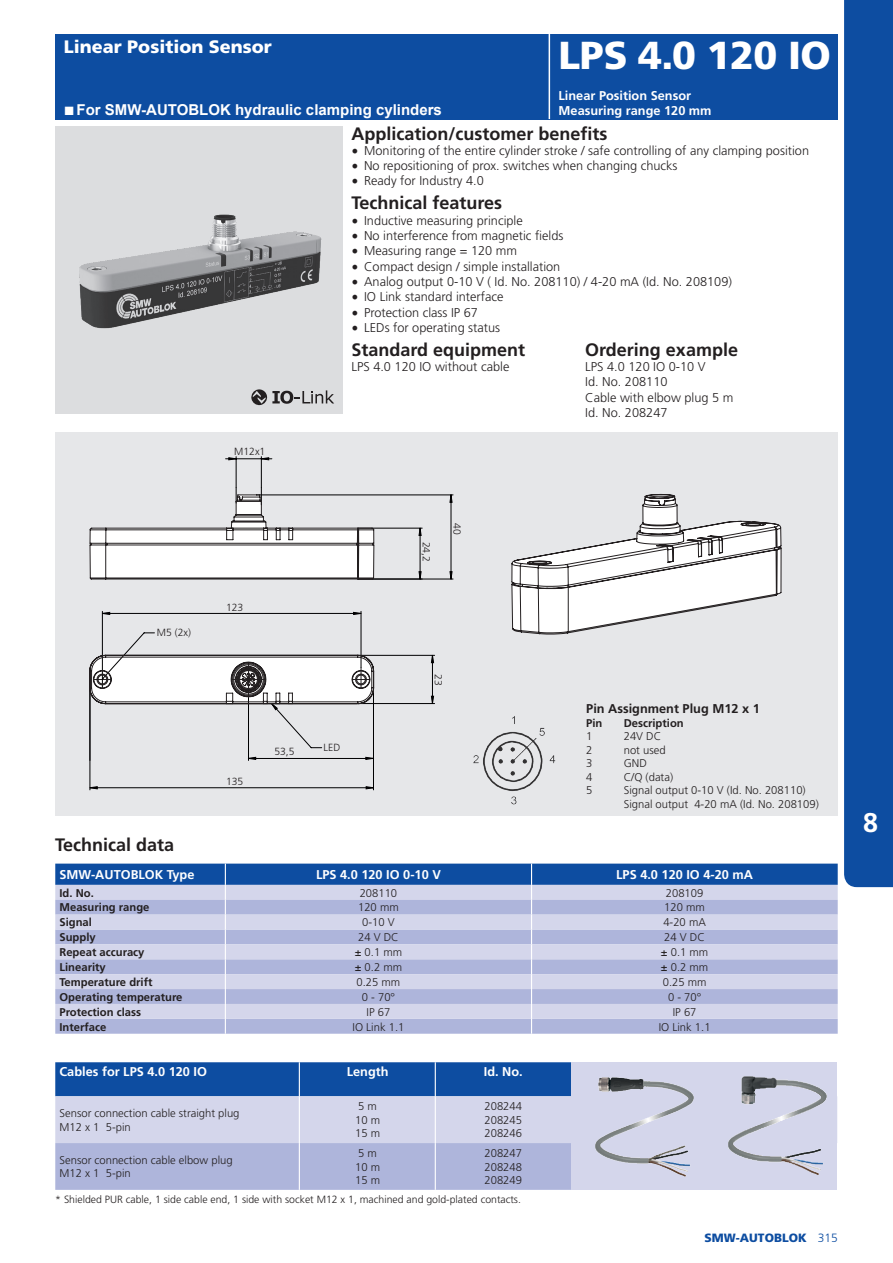
<style>
.page{position:relative;width:893px;height:1263px;background:#fff}
.page>*{position:absolute;margin:0;border:0;box-sizing:border-box;transform-origin:0 0}
.t1{font:900 39px "Frutiger";letter-spacing:-.015em;color:#fff}
.t2{font:700 27px "Frutiger";color:#fff}
.t3{font:700 18px "Frutiger";color:#231f20}
.t4{font:900 18px "Frutiger";color:#fff}
.t5{font:700 15px "Arial";color:#fff}
.t6{font:300 12.75px/15.3px "Frutiger";color:#231f20}
.t7{font:700 12.75px/15.3px "Frutiger";color:#fff}
.t8{font:700 12.75px "Frutiger";color:#231f20}
.t9{font:900 12px "Frutiger";color:#0d4da1}
.t10{font:300 11.25px/13.5px "Frutiger";color:#231f20}
.t11{font:700 11.25px/14.9px "Frutiger";color:#231f20}
.t12{font:300 10.5px "Frutiger";color:#231f20}
.t13{font:300 10.35px "Frutiger";color:#231f20}
.s1{font-size:18px}
.s2{font-family:"Minion Pro";font-weight:400;font-size:18px}
.s3{font-weight:400}
.s4{font-weight:300}
</style>
<div class="page">
<div style="left:55px;top:34px;width:783px;height:85px;background:#0d4da1"></div>
<hr style="left:549px;top:34px;width:1px;height:85px;background:#fff">
<svg style="left:55px;top:864px;width:783px;height:170px;background:#abb7db"></svg>
<svg style="left:55px;top:1062px;width:782px;height:128px;background:#98aad4"></svg>
<div style="left:571px;top:1143px;width:266px;height:47px;background:#d4d6eb"></div>
<hr style="left:299px;top:1062px;width:1px;height:34px;background:#fff">
<hr style="left:435px;top:1062px;width:1px;height:34px;background:#fff">
<hr style="left:299px;top:1096px;width:1px;height:47px;background:#fff">
<hr style="left:435px;top:1096px;width:1px;height:47px;background:#fff">
<hr style="left:299px;top:1143px;width:1px;height:47px;background:#fff">
<hr style="left:435px;top:1143px;width:1px;height:47px;background:#fff">
<div style="left:55px;top:126px;width:287px;height:287px;background:#dcdddf"></div>
<img style="left:79px;top:214px;width:243px;height:115px">
<div style="left:55px;top:432px;width:783px;height:384px;background:#e6e7e9"></div>
<img style="left:473px;top:716px;width:83px;height:89px">
<img style="left:593px;top:1071px;width:102px;height:106px">
<img style="left:727px;top:1070px;width:102px;height:105px">
<svg style="left:302px;top:391px;width:8px;height:12px"></svg>
<svg style="left:251px;top:389px;width:49px;height:17px"></svg>
<svg style="left:311px;top:390px;width:23px;height:13px"></svg>
<hr style="left:236px;top:457px;width:1px;height:31px;background:#000001">
<hr style="left:261px;top:457px;width:1px;height:31px;background:#000001">
<hr style="left:358px;top:528px;width:64px;height:1px;background:#000001">
<hr style="left:256px;top:495px;width:197px;height:1px;background:#000001">
<hr style="left:358px;top:579px;width:95px;height:1px;background:#000001">
<svg style="left:226px;top:457px;width:46px;height:3px"></svg>
<svg style="left:419px;top:528px;width:3px;height:51px"></svg>
<svg style="left:450px;top:494px;width:2px;height:85px"></svg>
<svg style="left:90px;top:488px;width:284px;height:91px"></svg>
<svg style="left:511px;top:494px;width:271px;height:141px"></svg>
<hr style="left:358px;top:655px;width:77px;height:1px;background:#000001">
<hr style="left:357px;top:703px;width:78px;height:1px;background:#000001">
<hr style="left:248px;top:758px;width:126px;height:1px;background:#000001">
<hr style="left:248px;top:697px;width:1px;height:63px;background:#000001">
<hr style="left:90px;top:787px;width:283px;height:1px;background:#000001">
<hr style="left:373px;top:688px;width:1px;height:102px;background:#000001">
<hr style="left:90px;top:688px;width:1px;height:102px;background:#000001">
<hr style="left:102px;top:613px;width:259px;height:1px;background:#000001">
<hr style="left:361px;top:611px;width:1px;height:56px;background:#000001">
<hr style="left:102px;top:611px;width:1px;height:77px;background:#000001">
<svg style="left:431px;top:655px;width:3px;height:49px"></svg>
<svg style="left:365px;top:757px;width:8px;height:3px"></svg>
<svg style="left:249px;top:757px;width:7px;height:3px"></svg>
<svg style="left:366px;top:786px;width:7px;height:3px"></svg>
<svg style="left:89px;top:786px;width:9px;height:3px"></svg>
<svg style="left:353px;top:612px;width:8px;height:3px"></svg>
<svg style="left:102px;top:612px;width:8px;height:3px"></svg>
<svg style="left:89px;top:632px;width:285px;height:116px"></svg>
<div style="left:844px;top:0;width:49px;height:887px;background:#0d4da1"></div>
<h3 class="t4" style="left:64px;top:35px;width:210px">Linear Position Sensor</h3>
<p class="t5" style="left:64px;top:100px;width:380px"><span class="s1">■</span> For SMW-AUTOBLOK hydraulic clamping cylinders</p>
<h1 class="t1" style="left:559px;top:32px;width:274px">LPS 4.0 120 IO</h1>
<p class="t7" style="left:559px;top:87px;width:155px">Linear Position Sensor<br>Measuring range 120 mm</p>
<p class="t13" style="left:157px;top:626px;width:36px">M5 (2x)</p>
<p class="t13" style="left:234px;top:446px;width:33px">M12x1</p>
<p class="t13" style="left:226px;top:602px;width:19px">123</p>
<p class="t13" style="left:226px;top:776px;width:19px">135</p>
<p class="t13" style="left:274px;top:746px;width:22px">53,5</p>
<h3 class="t3" style="left:351px;top:123px;width:258px">Application/customer benefits</h3>
<p class="t6" style="left:351px;top:143px;width:459px"><span class="s2">•</span> Monitoring of the entire cylinder stroke / safe controlling of any clamping position</p>
<p class="t6" style="left:351px;top:158px;width:328px"><span class="s2">•</span> No repositioning of prox. switches when changing chucks</p>
<p class="t6" style="left:351px;top:174px;width:134px"><span class="s2">•</span> Ready for Industry 4.0</p>
<h3 class="t3" style="left:351px;top:193px;width:152px">Technical features</h3>
<p class="t6" style="left:351px;top:213px;width:173px"><span class="s2">•</span> Inductive measuring principle</p>
<p class="t6" style="left:351px;top:228px;width:214px"><span class="s2">•</span> No interference from magnetic fields</p>
<p class="t6" style="left:351px;top:243px;width:167px"><span class="s2">•</span> Measuring range = 120 mm</p>
<p class="t6" style="left:351px;top:259px;width:210px"><span class="s2">•</span> Compact design / simple installation</p>
<p class="t6" style="left:351px;top:274px;width:382px"><span class="s2">•</span> Analog output 0-10 V ( Id. No. 208110) / 4-20 mA (Id. No. 208109)</p>
<p class="t6" style="left:351px;top:289px;width:154px"><span class="s2">•</span> IO Link standard interface</p>
<p class="t6" style="left:351px;top:305px;width:128px"><span class="s2">•</span> Protection class IP 67</p>
<p class="t6" style="left:351px;top:320px;width:150px"><span class="s2">•</span> LEDs for operating status</p>
<h3 class="t3" style="left:351px;top:339px;width:175px">Standard equipment</h3>
<h3 class="t3" style="left:585px;top:339px;width:154px">Ordering example</h3>
<p class="t6" style="left:351px;top:359px;width:159px">LPS 4.0 120 IO without cable</p>
<p class="t6" style="left:585px;top:359px;width:150px">LPS 4.0 120 IO 0-10 V<br>Id. No. 208110<br>Cable with elbow plug 5 m<br>Id. No. 208247</p>
<p class="t13" style="left:432px;top:522px;width:41px;rotate:90deg">24,224,2</p>
<p class="t13" style="left:463px;top:523px;width:13px;rotate:90deg">40</p>
<p class="t13" style="left:324px;top:741px;width:18px">LED</p>
<p class="t13" style="left:444px;top:674px;width:13px;rotate:90deg">23</p>
<p class="t8" style="left:586px;top:701px;width:175px">Pin Assignment Plug M12 x 1</p>
<p class="t11" style="left:586px;top:715px;width:18px">Pin</p>
<p class="t11" style="left:624px;top:715px;width:61px">Description</p>
<p class="t10" style="left:586px;top:730px;width:8px">1</p>
<p class="t10" style="left:624px;top:730px;width:39px">24V DC</p>
<p class="t10" style="left:586px;top:743px;width:8px">2</p>
<p class="t10" style="left:624px;top:743px;width:43px">not used</p>
<p class="t10" style="left:586px;top:757px;width:8px">3</p>
<p class="t10" style="left:624px;top:757px;width:25px">GND</p>
<p class="t10" style="left:586px;top:770px;width:8px">4</p>
<p class="t10" style="left:624px;top:770px;width:51px">C/Q (data)</p>
<p class="t10" style="left:586px;top:784px;width:8px">5</p>
<p class="t10" style="left:624px;top:784px;width:197px">Signal output 0-10 V (Id. No. 208110)<br>Signal output 4-20 mA (Id. No. 208109)</p>
<h3 class="t3" style="left:55px;top:834px;width:121px">Technical data</h3>
<p class="t7" style="left:60px;top:867px;width:136px">SMW-AUTOBLOK Type</p>
<p class="t11" style="left:60px;top:885px;width:124px">Id. No.<br>Measuring range<br>Signal<br>Supply<br>Repeat accuracy<br>Linearity<br>Temperature drift<br>Operating temperature<br>Protection class<br>Interface</p>
<p class="t7" style="left:60px;top:1064px;width:149px">Cables for LPS 4.0 120 IO</p>
<p class="t7" style="left:347px;top:1064px;width:43px">Length</p>
<p class="t7" style="left:484px;top:1064px;width:40px">Id. No.</p>
<p class="t10" style="left:60px;top:1107px;width:182px">Sensor connection cable straight plug<br>M12 x 1 5-pin</p>
<p class="t10" style="left:355px;top:1100px;width:27px">5 m<br>10 m<br>15 m</p>
<p class="t10" style="left:60px;top:1153px;width:175px">Sensor connection cable elbow plug<br>M12 x 1 5-pin</p>
<p class="t10" style="left:355px;top:1147px;width:27px">5 m<br>10 m<br>15 m</p>
<p class="t7" style="left:316px;top:867px;width:126px">LPS 4.0 120 IO 0-10 V</p>
<p class="t7" style="left:616px;top:867px;width:138px">LPS 4.0 120 IO 4-20 mA</p>
<p class="t10" style="left:360px;top:886px;width:39px">208110</p>
<p class="t10" style="left:666px;top:886px;width:39px">208109</p>
<p class="t10" style="left:358px;top:901px;width:42px">120 mm</p>
<p class="t10" style="left:664px;top:901px;width:42px">120 mm</p>
<p class="t10" style="left:362px;top:916px;width:34px">0-10 V</p>
<p class="t10" style="left:663px;top:916px;width:44px">4-20 mA</p>
<p class="t10" style="left:358px;top:931px;width:42px">24 V DC</p>
<p class="t10" style="left:664px;top:931px;width:42px">24 V DC</p>
<p class="t10" style="left:355px;top:945px;width:49px"><span class="s3">±</span> 0.1 mm</p>
<p class="t10" style="left:661px;top:945px;width:49px"><span class="s3">±</span> 0.1 mm</p>
<p class="t10" style="left:355px;top:960px;width:49px"><span class="s3">±</span> 0.2 mm</p>
<p class="t10" style="left:661px;top:960px;width:49px"><span class="s3">±</span> 0.2 mm</p>
<p class="t10" style="left:357px;top:975px;width:45px">0.25 mm</p>
<p class="t10" style="left:663px;top:975px;width:45px">0.25 mm</p>
<p class="t10" style="left:362px;top:990px;width:35px">0 - 70°</p>
<p class="t10" style="left:668px;top:990px;width:35px">0 - 70°</p>
<p class="t10" style="left:367px;top:1005px;width:25px">IP 67</p>
<p class="t10" style="left:673px;top:1005px;width:25px">IP 67</p>
<p class="t10" style="left:352px;top:1020px;width:53px">IO Link 1.1</p>
<p class="t10" style="left:659px;top:1020px;width:53px">IO Link 1.1</p>
<p class="t10" style="left:484px;top:1100px;width:39px;text-align:justify">208244<br>208245<br>208246</p>
<p class="t10" style="left:484px;top:1147px;width:39px;text-align:justify">208247<br>208248<br>208249</p>
<p class="t12" style="left:55px;top:1193px;width:467px">* Shielded PUR cable, 1 side cable end, 1 side with socket M12 x 1, machined and gold-plated contacts.</p>
<p class="t9" style="left:705px;top:1231px;width:135px">SMW-AUTOBLOK <span class="s4">315</span></p>
<h2 class="t2" style="left:863px;top:807px;width:17px">8</h2>
</div>
